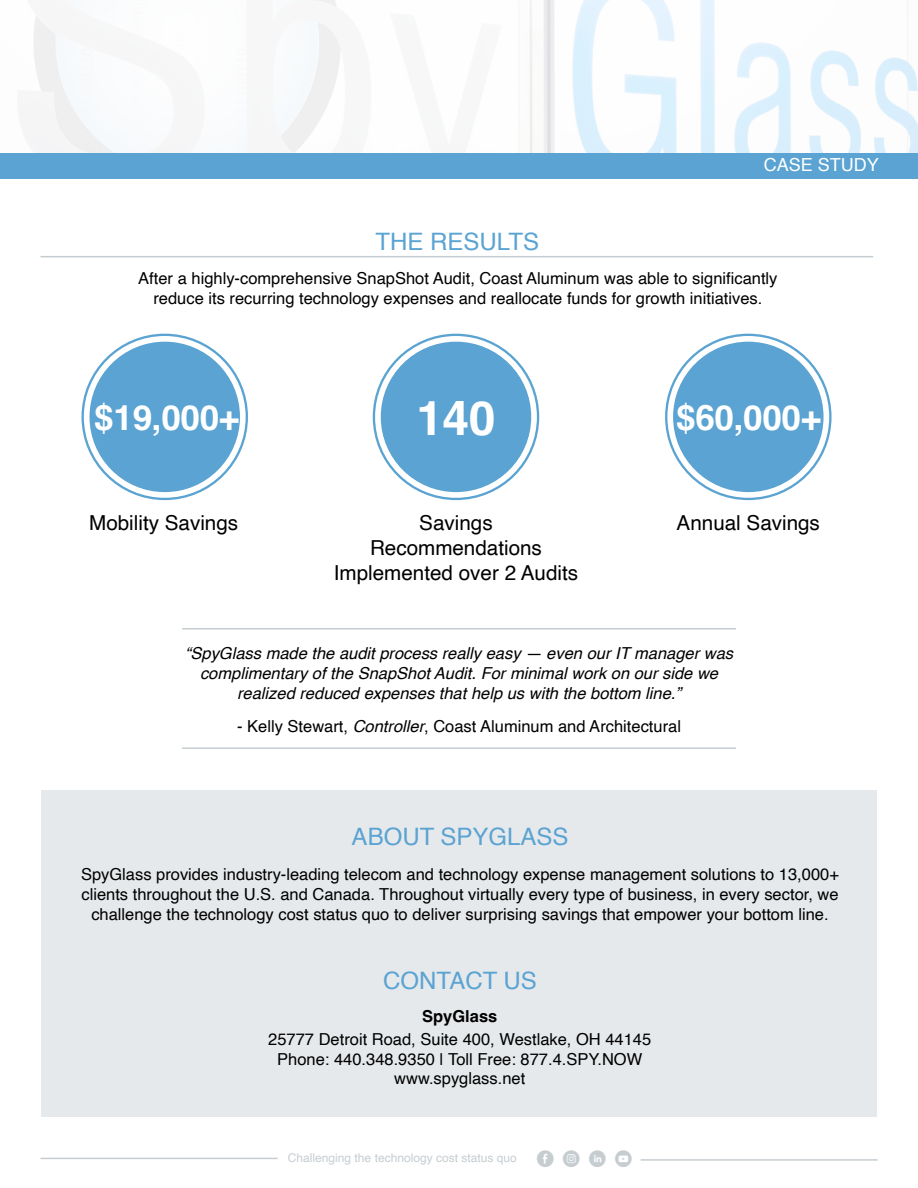
<style>
.page{position:relative;width:918px;height:1188px;background:#fff}
.page>*{position:absolute;margin:0;border:0;box-sizing:border-box;transform-origin:0 0}
.t1{font:700 48px "Helvetica";color:#fff}
.t2{font:700 35.1px "Helvetica";letter-spacing:-.01em;color:#fff}
.t3{font:24px "Helvetica";color:#5aa3d2}
.t4{font:20.7px/24.8px "Helvetica";color:#000;text-align:center}
.t5{font:18px "Helvetica";color:#fff}
.t6{font:16.5px/19.8px "Helvetica";color:#000;text-align:center}
.t7{font:italic 16.5px/19.8px "Helvetica";color:#000;text-align:center}
.t8{font:700 16.5px "Helvetica";color:#000}
.t9{font:12px "Helvetica";color:#c6cdd1}
.s1{font-style:italic}
.s2{font-family:"Social Media Circled";font-size:16.5px}
</style>
<div class="page">
<img style="left:23px;top:0;width:895px;height:153px">
<div style="left:0;top:153px;width:918px;height:26px;background:#5aa3d2"></div>
<div style="left:41px;top:790px;width:836px;height:327px;background:#e6e9eb"></div>
<hr style="left:40px;top:256px;width:833px;height:1px;background:#c6cdd1">
<hr style="left:40px;top:1158px;width:238px;height:1px;background:#c6cdd1">
<hr style="left:641px;top:1159px;width:237px;height:2px;background:#c6cdd1">
<div style="left:673px;top:342px;width:151px;height:150px;background:#5aa3d2;border-radius:50%"></div>
<div style="left:90px;top:342px;width:150px;height:150px;background:#5aa3d2;border-radius:50%"></div>
<div style="left:381px;top:342px;width:150px;height:150px;background:#5aa3d2;border-radius:50%"></div>
<hr style="left:182px;top:628px;width:554px;height:2px;background:#c6cdd1">
<hr style="left:182px;top:747px;width:554px;height:2px;background:#c6cdd1">
<h3 class="t3" style="left:376px;top:223px;width:165px">THE RESULTS</h3>
<p class="t5" style="left:764px;top:151px;width:117px">CASE STUDY</p>
<p class="t6" style="left:138px;top:269px;width:641px">After a highly-comprehensive SnapShot Audit, Coast Aluminum was able to significantly reduce its recurring technology expenses and reallocate funds for growth initiatives.</p>
<h2 class="t2" style="left:94px;top:396px;width:147px">$19,000+</h2>
<p class="t4" style="left:89px;top:511px;width:150px">Mobility Savings</p>
<h1 class="t1" style="left:416px;top:389px;width:81px">140</h1>
<p class="t4" style="left:334px;top:511px;width:246px">Savings<br>Recommendations<br>Implemented over 2 Audits</p>
<h2 class="t2" style="left:676px;top:396px;width:147px">$60,000+</h2>
<p class="t4" style="left:677px;top:511px;width:145px">Annual Savings</p>
<p class="t7" style="left:185px;top:644px;width:550px">“SpyGlass made the audit process really easy — even our IT manager was complimentary of the SnapShot Audit. For minimal work on our side we realized reduced expenses that help us with the bottom line.”</p>
<p class="t6" style="left:237px;top:717px;width:445px">- Kelly Stewart, <span class="s1">Controller</span>, Coast Aluminum and Architectural</p>
<h3 class="t3" style="left:352px;top:818px;width:218px">ABOUT SPYGLASS</h3>
<p class="t6" style="left:81px;top:865px;width:759px">SpyGlass provides industry-leading telecom and technology expense management solutions to 13,000+ clients throughout the U.S. and Canada. Throughout virtually every type of business, in every sector, we challenge the technology cost status quo to deliver surprising savings that empower your bottom line.</p>
<h3 class="t3" style="left:383px;top:962px;width:155px">CONTACT US</h3>
<p class="t8" style="left:422px;top:1006px;width:77px">SpyGlass</p>
<p class="t6" style="left:268px;top:1030px;width:385px">25777 Detroit Road, Suite 400, Westlake, OH 44145<br>Phone: 440.348.9350 | Toll Free: 877.4.SPY.NOW www.spyglass.net</p>
<p class="t9" style="left:288px;top:1149px;width:346px">Challenging the technology cost status quo <span class="s2">E Q C M</span></p>
</div>
